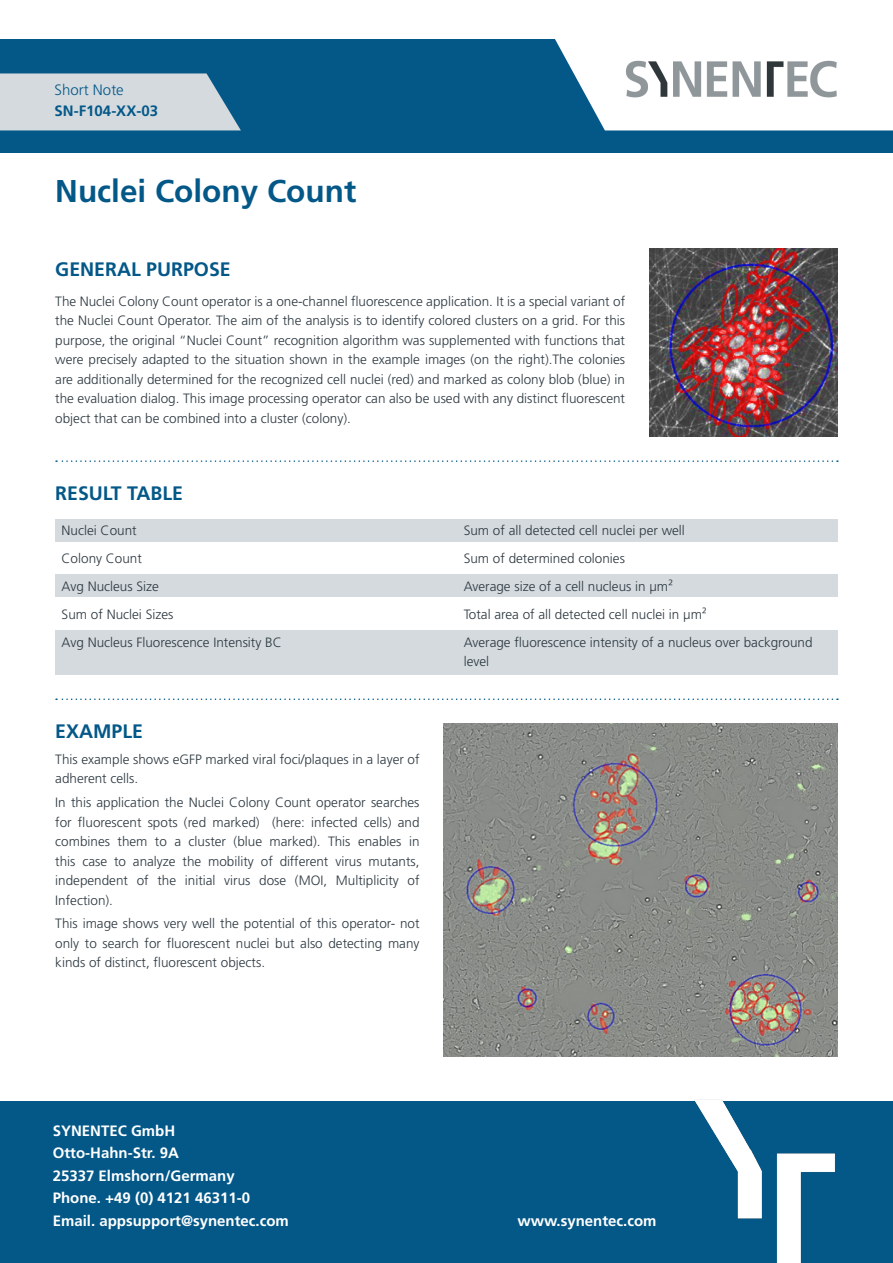
<style>
.page{position:relative;width:893px;height:1263px;background:#fff}
.page>*{position:absolute;margin:0;border:0;box-sizing:border-box;transform-origin:0 0}
.Synentec_Heading{font:700 31.5px "Frutiger LT Pro";color:#035888}
.Synentec_Sub-Heading{font:700 19.5px "Frutiger LT Pro";color:#035888}
.t1{font:700 15px/22.5px "Frutiger LT Pro";color:#fff}
.t2{font:700 15px "Frutiger LT Pro";color:#035888}
.t3{font:300 15px "Frutiger LT Pro";color:#035888}
.Synentec_Content{font:300 13.5px/19.5px "Frutiger LT Pro";color:#2c3840;text-align:justify}
</style>
<div class="page">
<div style="left:0;top:40px;width:893px;height:113px;background:#035888"></div>
<svg style="left:0;top:73px;width:241px;height:57px;background:#c3cfd7"></svg>
<svg style="left:527px;top:39px;width:366px;height:91px;fill:#fff"></svg>
<img style="left:617px;top:58px;width:229px;height:44px">
<div style="left:0;top:1101px;width:893px;height:162px;background:#035888"></div>
<img style="left:694px;top:1100px;width:141px;height:163px">
<div style="left:55px;top:630px;width:783px;height:44px;background:#d4dade"></div>
<div style="left:55px;top:574px;width:783px;height:23px;background:#d4dade"></div>
<div style="left:55px;top:519px;width:783px;height:23px;background:#d4dade"></div>
<img style="left:444px;top:724px;width:393px;height:333px">
<img style="left:650px;top:249px;width:188px;height:188px">
<svg style="left:56px;top:460px;width:782px;height:2px"></svg>
<svg style="left:56px;top:698px;width:782px;height:2px"></svg>
<p class="t3" style="left:55px;top:81px;width:71px">Short Note</p>
<p class="t2" style="left:55px;top:102px;width:105px">SN-F104-XX-03</p>
<p class="Synentec_Heading" style="left:55px;top:173px;width:303px">Nuclei Colony Count</p>
<p class="Synentec_Sub-Heading" style="left:55px;top:258px;width:177px">GENERAL PURPOSE</p>
<p class="Synentec_Content" style="left:55px;top:291px;width:571px">The Nuclei Colony Count operator is a one-channel fluorescence application. It is a special variant of the Nuclei Count Operator. The aim of the analysis is to identify colored clusters on a grid. For this purpose, the original “Nuclei Count” recognition algorithm was supplemented with functions that were precisely adapted to the situation shown in the example images (on the right).The colonies are additionally determined for the recognized cell nuclei (red) and marked as colony blob (blue) in the evaluation dialog. This image processing operator can also be used with any distinct fluorescent object that can be combined into a cluster (colony).</p>
<p class="Synentec_Sub-Heading" style="left:55px;top:481px;width:129px">RESULT TABLE</p>
<p class="Synentec_Content" style="left:62px;top:520px;width:77px">Nuclei Count</p>
<p class="Synentec_Content" style="left:464px;top:520px;width:223px">Sum of all detected cell nuclei per well</p>
<p class="Synentec_Content" style="left:62px;top:548px;width:82px">Colony Count</p>
<p class="Synentec_Content" style="left:464px;top:548px;width:163px">Sum of determined colonies</p>
<p class="Synentec_Content" style="left:62px;top:576px;width:99px">Avg Nucleus Size</p>
<p class="Synentec_Content" style="left:464px;top:576px;width:211px">Average size of a cell nucleus in µm²</p>
<p class="Synentec_Content" style="left:62px;top:604px;width:113px">Sum of Nuclei Sizes</p>
<p class="Synentec_Content" style="left:464px;top:604px;width:245px">Total area of all detected cell nuclei in µm²</p>
<p class="Synentec_Content" style="left:62px;top:632px;width:222px">Avg Nucleus Fluorescence Intensity BC</p>
<p class="Synentec_Content" style="left:464px;top:632px;width:350px">Average fluorescence intensity of a nucleus over background level</p>
<p class="Synentec_Sub-Heading" style="left:55px;top:720px;width:89px">EXAMPLE</p>
<p class="Synentec_Content" style="left:55px;top:749px;width:366px">This example shows eGFP marked viral foci/plaques in a layer of adherent cells.</p>
<p class="Synentec_Content" style="left:55px;top:793px;width:366px">In this application the Nuclei Colony Count operator searches for fluorescent spots (red marked) (here: infected cells) and combines them to a cluster (blue marked). This enables in this case to analyze the mobility of different virus mutants, independent of the initial virus dose (MOI, Multiplicity of Infection).</p>
<p class="Synentec_Content" style="left:55px;top:914px;width:366px">This image shows very well the potential of this operator- not only to search for fluorescent nuclei but also detecting many kinds of distinct, fluorescent objects.</p>
<p class="t1" style="left:53px;top:1119px;width:238px">SYNENTEC GmbH<br>Otto-Hahn-Str. 9A<br>25337 Elmshorn/Germany<br>Phone. +49 (0) 4121 46311-0<br>Email. appsupport@synentec.com</p>
<p class="t1" style="left:517px;top:1209px;width:141px">www.synentec.com</p>
</div>
